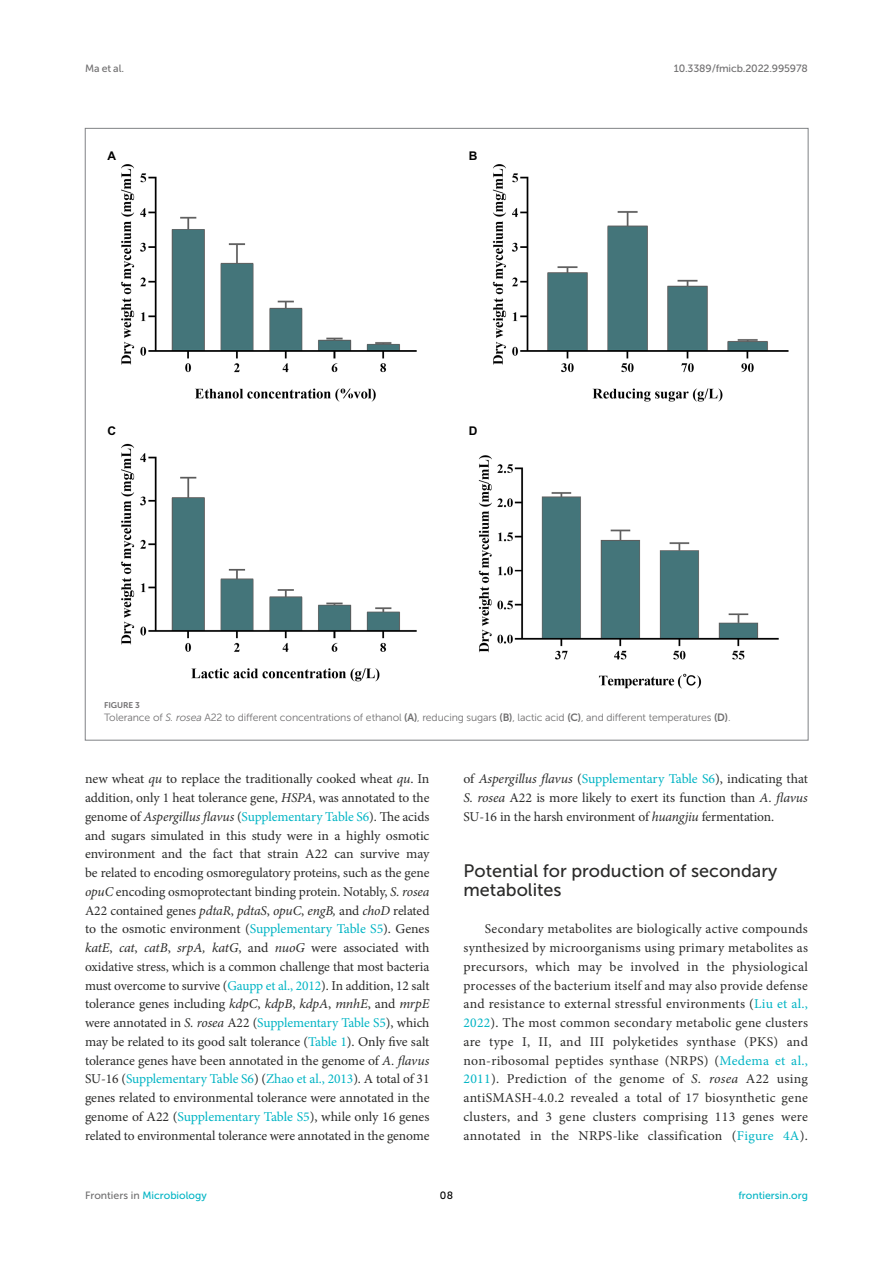
<style>
.page{position:relative;width:893px;height:1263px;background:#fff}
.page>*{position:absolute;margin:0;border:0;box-sizing:border-box;transform-origin:0 0}
.HEAD_2{font:18px/18.8px "Museo Sans 500";color:#2b2b2a}
.TEXT_FLUSH{font:13.5px/18.8px "Minion Pro";letter-spacing:-.005em;color:#2b2b2a;text-align:justify}
.t1{font:700 12px "Arial";color:#000}
.FIG_LEG{font:10.5px "Museo Sans 300";letter-spacing:-.01em;color:#706f70}
.t2{font:10.5px "Museo Sans 500";color:#00b4c4}
.t3{font:10.5px "Museo Sans 500";letter-spacing:-.015em;color:#706f70}
.t4{font:10.5px "Museo Sans 500";color:#000}
.FIG_HD{font:8.25px "Museo Sans 700";letter-spacing:-.01em;color:#706f70}
.s1{font-style:italic}
.s2{font-family:"Museo Sans 700"}
.s3{color:#00b4c4}
.s4{color:#706f70}
</style>
<div class="page">
<img style="left:121px;top:164px;width:668px;height:525px">
<p class="t3" style="left:85px;top:63px;width:40px">Ma et al.</p>
<p class="t3" style="left:674px;top:63px;width:136px">10.3389/fmicb.2022.995978</p>
<p class="t1" style="left:107px;top:147px;width:10px">A</p>
<p class="t1" style="left:469px;top:147px;width:10px">B</p>
<p class="t1" style="left:107px;top:422px;width:10px">C</p>
<p class="t1" style="left:469px;top:422px;width:10px">D</p>
<p class="FIG_HD" style="left:104px;top:700px;width:37px">FIGURE 3</p>
<p class="FIG_LEG" style="left:104px;top:712px;width:628px">Tolerance of <span class="s1">S. rosea</span> A22 to different concentrations of ethanol <span class="s2">(A)</span>, reducing sugars <span class="s2">(B)</span>, lactic acid <span class="s2">(C)</span>, and different temperatures <span class="s2">(D)</span>.</p>
<p class="TEXT_FLUSH" style="left:85px;top:770px;width:346px">new wheat <span class="s1">qu</span> to replace the traditionally cooked wheat <span class="s1">qu</span>. In addition, only 1 heat tolerance gene, <span class="s1">HSPA</span>, was annotated to the genome of <span class="s1">Aspergillus flavus</span> (<span class="s3">Supplementary Table S6</span>). The acids and sugars simulated in this study were in a highly osmotic environment and the fact that strain A22 can survive may be related to encoding osmoregulatory proteins, such as the gene <span class="s1">opuC</span> encoding osmoprotectant binding protein. Notably, <span class="s1">S. rosea </span>A22 contained genes <span class="s1">pdtaR</span>, <span class="s1">pdtaS</span>, <span class="s1">opuC</span>, <span class="s1">engB,</span> and <span class="s1">choD</span> related to the osmotic environment (<span class="s3">Supplementary Table S5</span>). Genes <span class="s1">katE</span>, <span class="s1">cat</span>, <span class="s1">catB</span>, <span class="s1">srpA, katG</span>, and <span class="s1">nuoG</span> were associated with oxidative stress, which is a common challenge that most bacteria must overcome to survive (<span class="s3">Gaupp et al., 2012</span>). In addition, 12 salt tolerance genes including <span class="s1">kdpC</span>, <span class="s1">kdpB</span>, <span class="s1">kdpA</span>, <span class="s1">mnhE</span>, and <span class="s1">mrpE </span>were annotated in <span class="s1">S. rosea</span> A22 (<span class="s3">Supplementary Table S5</span>), which may be related to its good salt tolerance (<span class="s3">Table 1</span>). Only five salt tolerance genes have been annotated in the genome of <span class="s1">A. flavus </span>SU-16 (<span class="s3">Supplementary Table S6</span>) (<span class="s3">Zhao et al., 2013</span>). A total of 31 genes related to environmental tolerance were annotated in the genome of A22 (<span class="s3">Supplementary Table S5</span>), while only 16 genes related to environmental tolerance were annotated in the genome</p>
<p class="TEXT_FLUSH" style="left:463px;top:770px;width:346px">of <span class="s1">Aspergillus flavus</span> (<span class="s3">Supplementary Table S6</span>), indicating that <span class="s1">S. rosea</span> A22 is more likely to exert its function than <span class="s1">A. flavus </span>SU-16 in the harsh environment of <span class="s1">huangjiu</span> fermentation.</p>
<p class="HEAD_2" style="left:463px;top:861px;width:315px">Potential for production of secondary metabolites</p>
<p class="TEXT_FLUSH" style="left:463px;top:920px;width:346px;text-indent:21px">Secondary metabolites are biologically active compounds synthesized by microorganisms using primary metabolites as precursors, which may be involved in the physiological processes of the bacterium itself and may also provide defense and resistance to external stressful environments (<span class="s3">Liu et al., 2022</span>). The most common secondary metabolic gene clusters are type I, II, and III polyketides synthase (PKS) and non-ribosomal peptides synthase (NRPS) (<span class="s3">Medema et al., 2011</span>). Prediction of the genome of <span class="s1">S. rosea</span> A22 using antiSMASH-4.0.2 revealed a total of 17 biosynthetic gene clusters, and 3 gene clusters comprising 113 genes were annotated in the NRPS-like classification (<span class="s3">Figure 4A</span>).</p>
<p class="t2" style="left:85px;top:1190px;width:123px"><span class="s4">Frontiers in</span> Microbiology</p>
<p class="t4" style="left:440px;top:1190px;width:15px">08</p>
<p class="t2" style="left:738px;top:1190px;width:71px">frontiersin.org</p>
</div>
